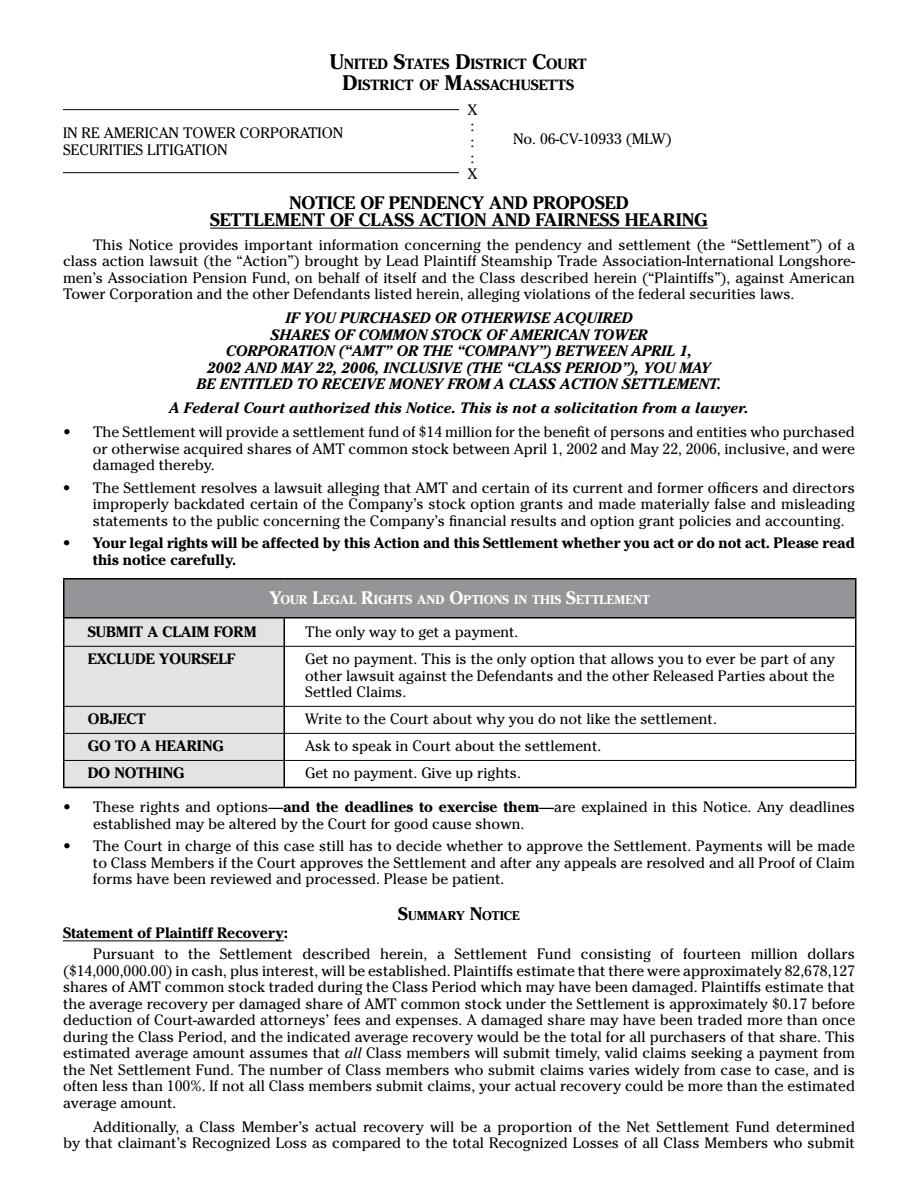
<style>
.page{position:relative;width:918px;height:1188px;background:#fff}
.page>*{position:absolute;margin:0;border:0;box-sizing:border-box;transform-origin:0 0}
.t1{font:700 18px "Cheltenham";color:#000}
.t2{font:15px/16.5px "Cheltenham";color:#000;text-align:justify}
.t3{font:italic 700 15px/16.5px "Cheltenham";color:#000;text-align:center}
.t4{font:700 15px/16.5px "Cheltenham";color:#000}
.t5{font:700 14.7px/21px "Cheltenham";letter-spacing:.005em;color:#000;text-align:center}
.t6{font:700 12.6px "Cheltenham";letter-spacing:.01em;color:#fff}
.t7{font:700 12.6px "Cheltenham";letter-spacing:-.005em;color:#000}
.s1{font-size:21px}
.s2{font-weight:400}
.s3{font-size:18px}
.s4{font-weight:700}
.s5{font-style:italic}
</style>
<div class="page">
<hr style="left:210px;top:228px;width:498px;height:1px;background:#000">
<hr style="left:63px;top:940px;width:221px;height:1px;background:#000">
<hr style="left:63px;top:172px;width:396px;height:1px;background:#000">
<hr style="left:63px;top:109px;width:396px;height:1px;background:#000">
<div style="left:64px;top:579px;width:792px;height:39px;background:#939598"></div>
<hr style="left:63px;top:578px;width:221px;height:2px;background:#000">
<hr style="left:63px;top:580px;width:1px;height:37px;background:#000">
<hr style="left:284px;top:578px;width:572px;height:2px;background:#000">
<hr style="left:855px;top:580px;width:1px;height:37px;background:#000">
<hr style="left:63px;top:617px;width:221px;height:2px;background:#000">
<hr style="left:284px;top:617px;width:572px;height:2px;background:#000">
<hr style="left:63px;top:787px;width:221px;height:1px;background:#000">
<hr style="left:284px;top:787px;width:572px;height:1px;background:#000">
<svg style="left:855px;top:619px;width:1px;height:27px"></svg>
<hr style="left:855px;top:646px;width:1px;height:60px;background:#000">
<div style="left:63px;top:618px;width:222px;height:169px;background:#e2e3e4"></div>
<svg style="left:855px;top:706px;width:1px;height:81px"></svg>
<hr style="left:64px;top:646px;width:220px;height:1px;background:#000">
<hr style="left:284px;top:646px;width:571px;height:1px;background:#000">
<hr style="left:64px;top:706px;width:220px;height:1px;background:#000">
<hr style="left:284px;top:706px;width:571px;height:1px;background:#000">
<hr style="left:64px;top:733px;width:220px;height:1px;background:#000">
<hr style="left:284px;top:733px;width:571px;height:1px;background:#000">
<hr style="left:64px;top:760px;width:220px;height:1px;background:#000">
<hr style="left:284px;top:760px;width:571px;height:1px;background:#000">
<p class="t5" style="left:330px;top:53px;width:258px"><span class="s1">U</span>NITED <span class="s1">S</span>TATES <span class="s1">D</span>ISTRICT <span class="s1">C</span>OURT<br><span class="s1">D</span>ISTRICT OF <span class="s1">M</span>ASSACHUSETTS</p>
<p class="t2" style="left:468px;top:101px;width:11px;text-align:left">X : : :<br>X</p>
<p class="t2" style="left:63px;top:125px;width:282px">IN RE AMERICAN TOWER CORPORATION<br>SECURITIES LITIGATION</p>
<p class="t2" style="left:513px;top:131px;width:160px">No. 06-CV-10933 (MLW)</p>
<p class="t1" style="left:289px;top:192px;width:12px">NOTICE</p>
<p class="t1" style="left:360px;top:192px;width:53px">OF PENDENC</p>
<p class="t1" style="left:472px;top:192px;width:32px">Y AND</p>
<p class="t1" style="left:533px;top:192px;width:85px">PROPOSED</p>
<p class="t1" style="left:210px;top:208px;width:22px">SETT</p>
<p class="t1" style="left:253px;top:208px;width:50px">LEMENT</p>
<p class="t1" style="left:330px;top:208px;width:102px">OF CLASS ACTION</p>
<p class="t1" style="left:492px;top:208px;width:14px">AND</p>
<p class="t1" style="left:536px;top:208px;width:12px">FAIRNE</p>
<p class="t1" style="left:600px;top:208px;width:38px">SS HEARIN</p>
<p class="t1" style="left:694px;top:208px;width:15px">G</p>
<p class="t2" style="left:63px;top:236px;width:794px;text-indent:30px">This Notice provides important information concerning the pendency and settlement (the “Settlement”) of a class action lawsuit (the “Action”) brought by Lead Plaintiff Steamship Trade Association-International Longshore&shy;men’s Association Pension Fund, on behalf of itself and the Class described herein (“Plaintiffs”), against American Tower Corporation and the other Defendants listed herein, alleging violations of the federal securities laws.</p>
<p class="t3" style="left:197px;top:310px;width:526px">IF YOU PURCHASED OR OTHERWISE ACQUIRED<br>SHARES OF COMMON STOCK OF AMERICAN TOWER<br>CORPORATION (“AMT” OR THE “COMPANY”) BETWEEN APRIL 1,<br>2002 AND MAY 22, 2006, INCLUSIVE (THE “CLASS PERIOD”), YOU MAY BE ENTITLED TO RECEIVE MONEY FROM A CLASS ACTION SETTLEMENT.</p>
<p class="t3" style="left:169px;top:400px;width:581px">A Federal Court authorized this Notice. This is not a solicitation from a lawyer.</p>
<p class="t2" style="left:93px;top:424px;width:764px;text-indent:-30px">• The Settlement will provide a settlement fund of $14 million for the benefit of persons and entities who purchased or otherwise acquired shares of AMT common stock between April 1, 2002 and May 22, 2006, inclusive, and were damaged thereby.</p>
<p class="t2" style="left:93px;top:479px;width:764px;text-indent:-30px">• The Settlement resolves a lawsuit alleging that AMT and certain of its current and former officers and directors improperly backdated certain of the Company’s stock option grants and made materially false and misleading statements to the public concerning the Company’s financial results and option grant policies and accounting.</p>
<p class="t4" style="left:93px;top:534px;width:764px;text-indent:-30px"><span class="s2">•</span> Your legal rights will be affected by this Action and this Settlement whether you act or do not act. Please read this notice carefully.</p>
<p class="t6" style="left:270px;top:592px;width:382px"><span class="s3">Y</span>OUR <span class="s3">L</span>EGAL <span class="s3">R</span>IGHTS AND <span class="s3">O</span>PTIONS IN THIS <span class="s3">S</span>ETTLEMENT</p>
<p class="t4" style="left:88px;top:624px;width:170px">Submit A Claim Form</p>
<p class="t2" style="left:305px;top:624px;width:215px">The only way to get a payment.</p>
<p class="t4" style="left:88px;top:651px;width:146px">Exclude Yourself</p>
<p class="t2" style="left:305px;top:651px;width:531px">Get no payment. This is the only option that allows you to ever be part of any other lawsuit against the Defendants and the other Released Parties about the Settled Claims.</p>
<p class="t4" style="left:88px;top:711px;width:59px">Object</p>
<p class="t2" style="left:305px;top:711px;width:413px">Write to the Court about why you do not like the settlement.</p>
<p class="t4" style="left:88px;top:738px;width:134px">Go To A Hearing</p>
<p class="t2" style="left:305px;top:738px;width:298px">Ask to speak in Court about the settlement.</p>
<p class="t4" style="left:88px;top:765px;width:95px">Do Nothing</p>
<p class="t2" style="left:305px;top:765px;width:217px">Get no payment. Give up rights.</p>
<p class="t2" style="left:93px;top:799px;width:763px;text-indent:-30px">• These rights and options—<span class="s4">and the deadlines to exercise them</span>—are explained in this Notice. Any deadlines established may be altered by the Court for good cause shown.</p>
<p class="t2" style="left:93px;top:838px;width:764px;text-indent:-30px">• The Court in charge of this case still has to decide whether to approve the Settlement. Payments will be made to Class Members if the Court approves the Settlement and after any appeals are resolved and all Proof of Claim forms have been reviewed and processed. Please be patient.</p>
<p class="t7" style="left:398px;top:908px;width:21px"><span class="s3">S</span>UMM</p>
<p class="t7" style="left:439px;top:908px;width:83px">ARY <span class="s3">N</span>OTICE</p>
<p class="t4" style="left:63px;top:925px;width:227px">Statement of Plaintiff Recovery:</p>
<p class="t2" style="left:63px;top:946px;width:794px;text-indent:30px">Pursuant to the Settlement described herein, a Settlement Fund consisting of fourteen million dollars ($14,000,000.00) in cash, plus interest, will be established. Plaintiffs estimate that there were approximately 82,678,127 shares of AMT common stock traded during the Class Period which may have been damaged. Plaintiffs estimate that the average recovery per damaged share of AMT common stock under the Settlement is approximately $0.17 before deduction of Court-awarded attorneys’ fees and expenses. A damaged share may have been traded more than once during the Class Period, and the indicated average recovery would be the total for all purchasers of that share. This estimated average amount assumes that <span class="s5">all</span> Class members will submit timely, valid claims seeking a payment from the Net Settlement Fund. The number of Class members who submit claims varies widely from case to case, and is often less than 100%. If not all Class members submit claims, your actual recovery could be more than the estimated average amount.</p>
<p class="t2" style="left:63px;top:1118px;width:793px;text-align:right">Additionally, a Class Member’s actual recovery will be a proportion of the Net Settlement Fund determined<br>by that claimant’s Recognized Loss as compared to the total Recognized Losses of all Class Members who submit</p>
</div>
